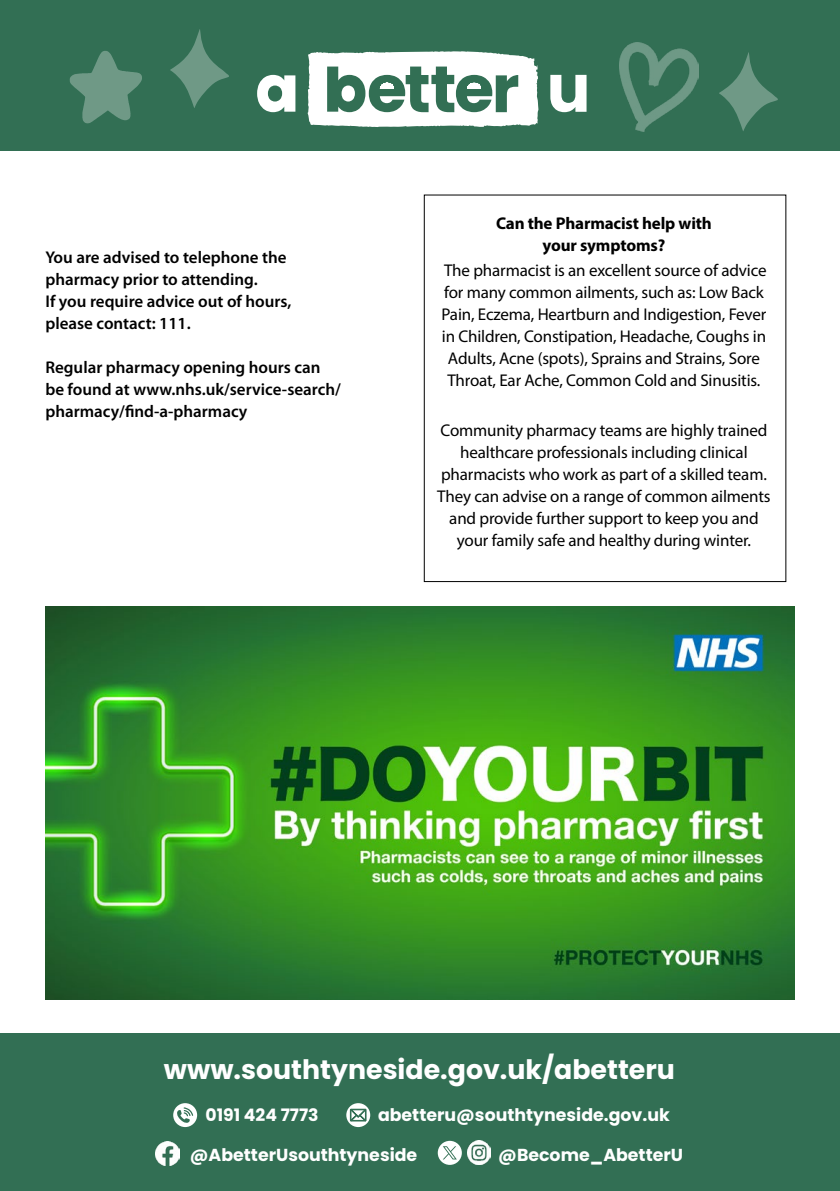
<style>
.page{position:relative;width:840px;height:1191px;background:#fff}
.page>*{position:absolute;margin:0;border:0;box-sizing:border-box;transform-origin:0 0}
.t1{font:700 26.8px "Poppins";color:#fff}
.t2{font:700 17.4px "Poppins";color:#fff}
.t3{font:700 17.2px "Poppins";color:#fff}
.t4{font:17px/22px "Myriad Pro";letter-spacing:-.01em;color:#000;text-align:center}
.t5{font:600 17px/22px "Myriad Pro";color:#000}
.t6{font:700 17px/22px "Myriad Pro";letter-spacing:-.01em;color:#000;text-align:center}
</style>
<div class="page">
<div style="left:0;top:0;width:839px;height:150px;background:#326f54"></div>
<svg style="left:307px;top:51px;width:231px;height:76px"></svg>
<svg style="left:257px;top:75px;width:38px;height:37px"></svg>
<svg style="left:550px;top:75px;width:36px;height:37px"></svg>
<svg style="left:70px;top:51px;width:72px;height:72px"></svg>
<svg style="left:170px;top:29px;width:59px;height:79px"></svg>
<img style="left:619px;top:43px;width:79px;height:88px">
<svg style="left:719px;top:52px;width:58px;height:79px"></svg>
<div style="left:0;top:1033px;width:839px;height:158px;background:#326f54"></div>
<img style="left:156px;top:1141px;width:24px;height:24px">
<svg style="left:346px;top:1103px;width:24px;height:24px"></svg>
<svg style="left:350px;top:1109px;width:16px;height:12px"></svg>
<div style="left:173px;top:1103px;width:24px;height:24px;background:#fff;border-radius:50%"></div>
<svg style="left:177px;top:1107px;width:16px;height:15px"></svg>
<svg style="left:437px;top:1140px;width:24px;height:24px"></svg>
<svg style="left:442px;top:1146px;width:14px;height:13px"></svg>
<img style="left:467px;top:1141px;width:23px;height:23px">
<div style="left:423px;top:194px;width:362px;height:388px;border:1px solid #000"></div>
<img style="left:45px;top:607px;width:749px;height:392px">
<p class="t5" style="left:45px;top:245px;width:247px">You are advised to telephone the pharmacy prior to attending.<br>If you require advice out of hours, please contact: 111.</p>
<p class="t5" style="left:45px;top:355px;width:297px">Regular pharmacy opening hours can be found at www.nhs.uk/service-search/ pharmacy/find-a-pharmacy</p>
<p class="t6" style="left:496px;top:212px;width:217px">Can the Pharmacist help with your symptoms?</p>
<p class="t4" style="left:441px;top:259px;width:326px">The pharmacist is an excellent source of advice for many common ailments, such as: Low Back Pain, Eczema, Heartburn and Indigestion, Fever in Children, Constipation, Headache, Coughs in Adults, Acne (spots), Sprains and Strains, Sore Throat, Ear Ache, Common Cold and Sinusitis.</p>
<p class="t4" style="left:437px;top:419px;width:335px">Community pharmacy teams are highly trained healthcare professionals including clinical pharmacists who work as part of a skilled team.<br>They can advise on a range of common ailments and provide further support to keep you and your family safe and healthy during winter.</p>
<h1 class="t1" style="left:164px;top:1054px;width:512px">www.southtyneside.gov.uk/abetteru</h1>
<p class="t3" style="left:205px;top:1104px;width:114px">0191 424 7773</p>
<p class="t2" style="left:378px;top:1104px;width:293px">abetteru@southtyneside.gov.uk</p>
<p class="t2" style="left:190px;top:1144px;width:229px">@AbetterUsouthtyneside</p>
<p class="t2" style="left:498px;top:1144px;width:186px">@Become_AbetterU</p>
</div>
